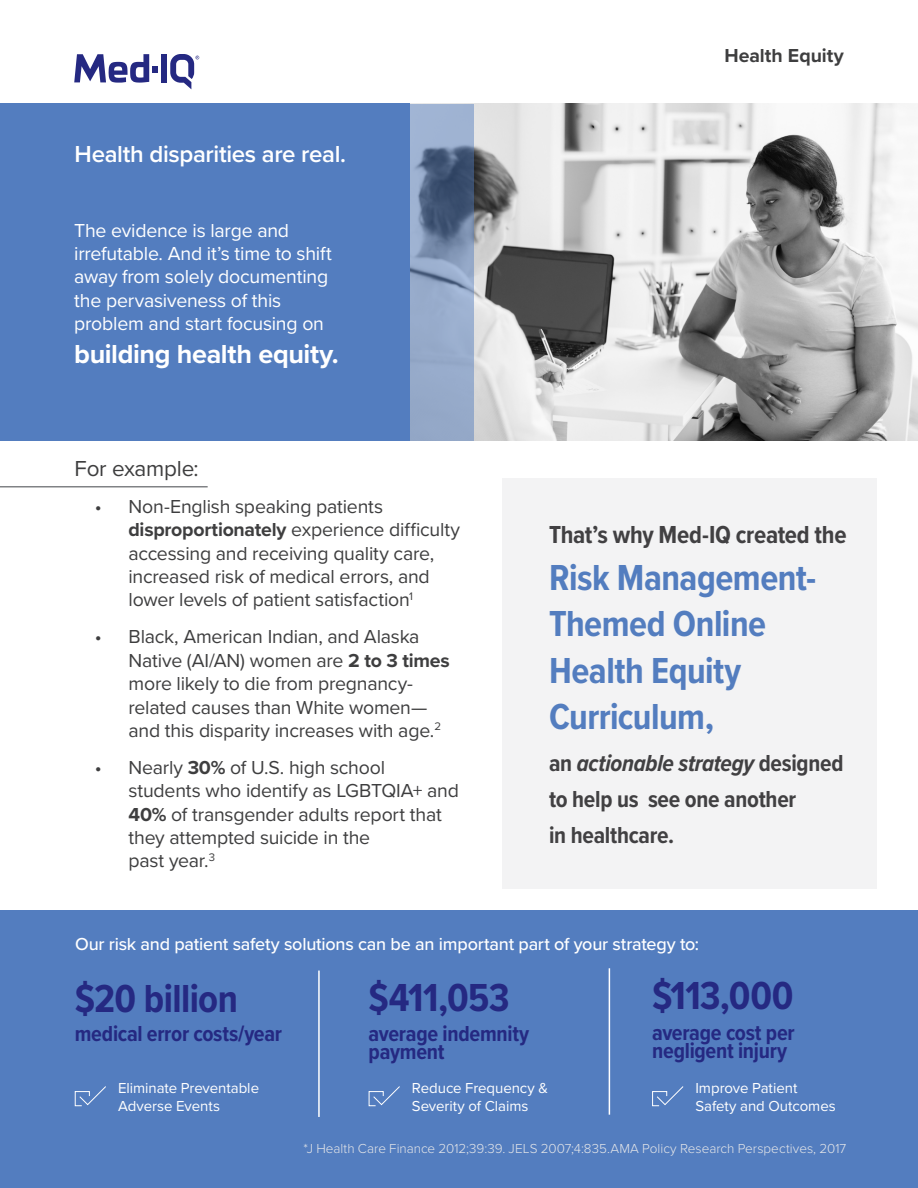
<style>
.page{position:relative;width:918px;height:1188px;background:#fff}
.page>*{position:absolute;margin:0;border:0;box-sizing:border-box;transform-origin:0 0}
.front_page_footer{font:700 40.5px "Proxima Nova Cond";letter-spacing:-.015em;color:#252982}
.front_page_footer-2{font:700 37.5px/46.5px "Proxima Nova Cond";letter-spacing:-.015em;color:#537dbf}
.front_page_footer-3{font:700 27px "Proxima Nova";letter-spacing:-.015em;color:#fff}
.front_page_footer-4{font:700 25.5px "Proxima Nova Cond";letter-spacing:-.01em;color:#414042}
.front_page_footer-5{font:700 24px/36px "Proxima Nova Cond";letter-spacing:-.01em;color:#414042}
.front_page_footer-6{font:600 24px "Proxima Nova";letter-spacing:-.015em;color:#fff}
.front_page_footer-7{font:700 22.5px/18px "Proxima Nova Cond";letter-spacing:-.01em;color:#252982}
.front_page_footer-8{font:22.5px "Proxima Nova";letter-spacing:-.01em;color:#3e3e3f}
.t1{font:19.5px/23.4px "Proxima Nova";letter-spacing:-.01em;color:#3e3e3f}
.front_page_footer-9{font:19.5px/23.4px "Proxima Nova";letter-spacing:-.01em;color:#fff}
.top_header{font:700 19.5px "Proxima Nova";color:#3e3e3f}
.front_page_footer-10{font:500 18px "Proxima Nova";letter-spacing:-.01em;color:#fff}
.front_page_footer-11{font:15px/18px "Proxima Nova";letter-spacing:-.005em;color:#fff}
.front_page_footer-12{font:300 13.5px "Proxima Nova";color:#e6e7e9}
.s1{font-weight:700}
.s2{font-style:italic}
</style>
<div class="page">
<img style="left:473px;top:104px;width:445px;height:337px">
<div style="left:161px;top:54px;width:6px;height:28px;background:#252982"></div>
<svg style="left:74px;top:54px;width:84px;height:29px"></svg>
<svg style="left:170px;top:54px;width:29px;height:35px"></svg>
<div style="left:0;top:104px;width:410px;height:337px;background:#537dbf"></div>
<div style="left:502px;top:478px;width:375px;height:412px;background:#f3f3f4"></div>
<svg style="left:410px;top:104px;width:63px;height:337px;fill:#96aac9"></svg>
<div style="left:0;top:910px;width:918px;height:278px;background:#537dbf"></div>
<svg style="left:74px;top:1086px;width:32px;height:21px"></svg>
<svg style="left:368px;top:1086px;width:32px;height:21px"></svg>
<svg style="left:652px;top:1086px;width:32px;height:21px"></svg>
<hr style="left:318px;top:971px;width:2px;height:146px;background:#fff">
<hr style="left:609px;top:968px;width:1px;height:147px;background:#fff">
<hr style="left:0;top:486px;width:208px;height:2px;background:#808285">
<p class="front_page_footer-6" style="left:75px;top:136px;width:273px">Health disparities are real.</p>
<p class="front_page_footer-9" style="left:74px;top:217px;width:259px">The evidence is large and irrefutable. And it’s time to shift away from solely documenting the pervasiveness of this problem and start focusing on</p>
<p class="front_page_footer-3" style="left:74px;top:333px;width:266px">building health equity.</p>
<p class="front_page_footer-8" style="left:75px;top:452px;width:126px">For example:</p>
<p class="t1" style="left:129px;top:494px;width:333px;text-indent:-34px">• Non-English speaking patients <span class="s1">disproportionately</span> experience difficulty accessing and receiving quality care, increased risk of medical errors, and lower levels of patient satisfaction<sup>1</sup></p>
<p class="t1" style="left:129px;top:624px;width:323px;text-indent:-34px">• Black, American Indian, and Alaska Native (AI/AN) women are <span class="s1">2 to 3 times </span>more likely to die from pregnancy&shy;related causes than White women— and this disparity increases with age.<sup>2</sup></p>
<p class="t1" style="left:129px;top:755px;width:332px;text-indent:-34px">• Nearly <span class="s1">30%</span> of U.S. high school students who identify as LGBTQIA+ and<br><span class="s1">40%</span> of transgender adults report that they attempted suicide in the<br>past year.<sup>3</sup></p>
<p class="top_header" style="left:724px;top:41px;width:121px">Health Equity</p>
<p class="front_page_footer-4" style="left:549px;top:516px;width:299px">That’s why Med-IQ created the</p>
<p class="front_page_footer-2" style="left:549px;top:553px;width:269px">Risk Management-<br>Themed Online<br>Health Equity<br>Curriculum,</p>
<p class="front_page_footer-5" style="left:549px;top:745px;width:296px">an <span class="s2">actionable strategy</span> designed to help us see one another<br>in healthcare.</p>
<p class="front_page_footer-10" style="left:75px;top:931px;width:626px">Our risk and patient safety solutions can be an important part of your strategy to:</p>
<p class="front_page_footer" style="left:75px;top:969px;width:165px">$20 billion</p>
<p class="front_page_footer" style="left:369px;top:968px;width:142px">$411,053</p>
<p class="front_page_footer" style="left:652px;top:966px;width:143px">$113,000</p>
<p class="front_page_footer-7" style="left:75px;top:1024px;width:209px">medical error costs/year</p>
<p class="front_page_footer-7" style="left:369px;top:1024px;width:162px">average indemnity payment</p>
<p class="front_page_footer-7" style="left:652px;top:1023px;width:144px">average cost per negligent injury</p>
<p class="front_page_footer-11" style="left:118px;top:1078px;width:143px">Eliminate Preventable<br>Adverse Events</p>
<p class="front_page_footer-11" style="left:412px;top:1078px;width:138px">Reduce Frequency &amp;<br>Severity of Claims</p>
<p class="front_page_footer-11" style="left:695px;top:1078px;width:142px">Improve Patient<br>Safety and Outcomes</p>
<p class="front_page_footer-12" style="left:304px;top:1139px;width:544px">*J Health Care Finance 2012;39:39. JELS 2007;4:835.AMA Policy Research Perspectives, 2017</p>
</div>
